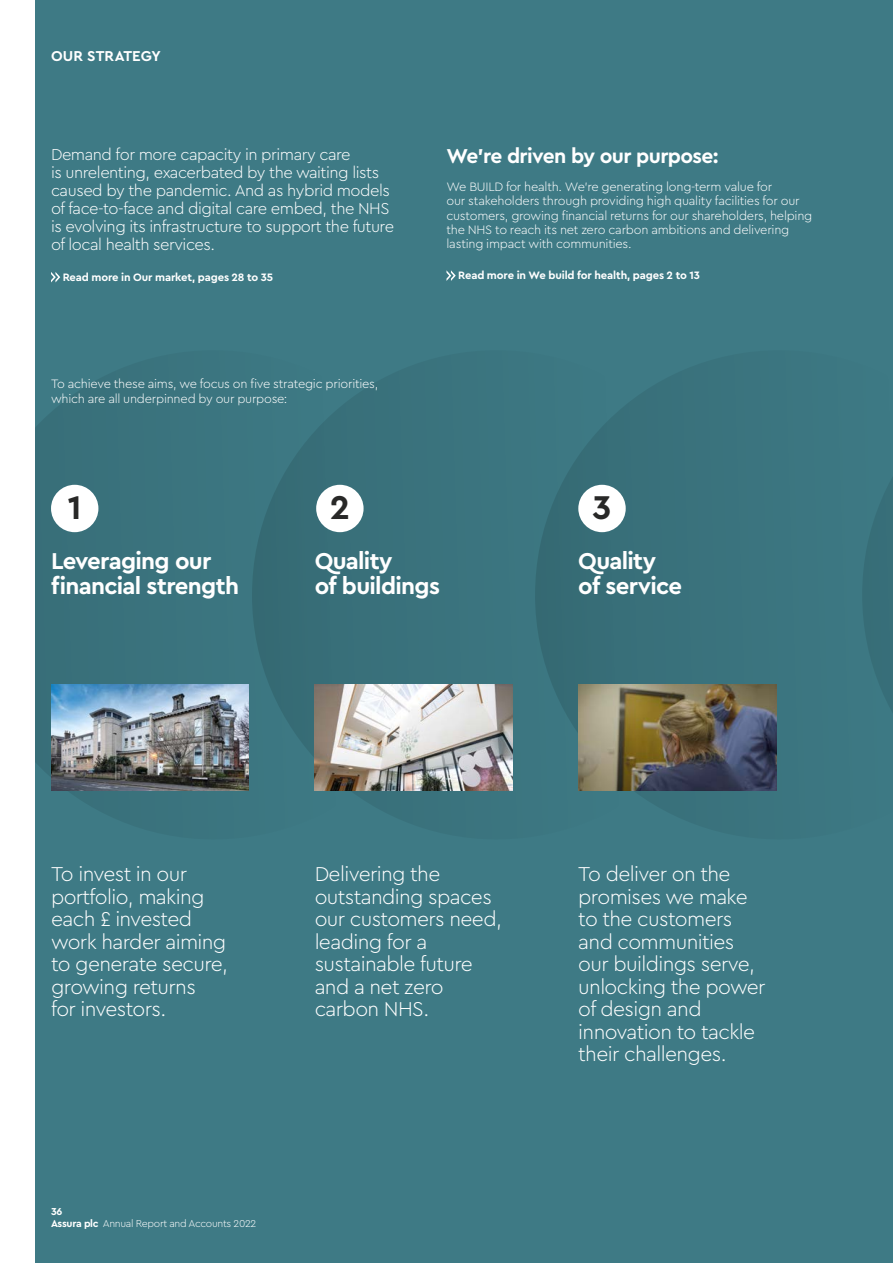
<style>
.page{position:relative;width:893px;height:1263px;background:#fff}
.page>*{position:absolute;margin:0;border:0;box-sizing:border-box;transform-origin:0 0}
.t1{font:700 34.5px "Cera Pro";color:#282827}
.t2{font:700 24px/25.5px "Cera Pro";letter-spacing:-.03em;color:#fff}
.t3{font:300 21px/22.5px "Cera Pro";letter-spacing:-.03em;color:#fff}
.t4{font:700 21px "Cera Pro";letter-spacing:-.03em;color:#fff}
.t5{font:300 16.5px/18px "Cera Pro";letter-spacing:-.03em;color:#fff}
.t6{font:700 15px "Cera Pro";color:#fff}
.t7{font:300 12.75px/14.2px "Cera Pro";letter-spacing:-.02em;color:#fff}
.t8{font:700 11.25px "Cera Pro";letter-spacing:-.01em;color:#fff}
.t9{font:300 10.5px/12px "Cera Pro";letter-spacing:-.03em;color:#fff}
.s1{font-weight:700}
</style>
<div class="page">
<div style="left:34px;top:0;width:859px;height:1263px;background:#3e7a85"></div>
<svg style="left:34px;top:350px;width:281px;height:489px"></svg>
<div style="left:252px;top:350px;width:489px;height:489px;background:#3a727d;border-radius:50%"></div>
<svg style="left:536px;top:391px;width:241px;height:416px"></svg>
<svg style="left:862px;top:478px;width:31px;height:234px"></svg>
<img style="left:51px;top:685px;width:198px;height:106px">
<img style="left:315px;top:685px;width:197px;height:106px">
<img style="left:578px;top:685px;width:198px;height:106px">
<svg style="left:51px;top:272px;width:9px;height:10px"></svg>
<svg style="left:446px;top:270px;width:10px;height:11px"></svg>
<div style="left:51px;top:485px;width:47px;height:47px;background:#fff;border-radius:50%"></div>
<div style="left:316px;top:485px;width:48px;height:47px;background:#fff;border-radius:50%"></div>
<div style="left:578px;top:485px;width:48px;height:47px;background:#fff;border-radius:50%"></div>
<p class="t6" style="left:51px;top:46px;width:111px">OUR STRATEGY</p>
<p class="t5" style="left:51px;top:144px;width:345px">Demand for more capacity in primary care<br>is unrelenting, exacerbated by the waiting lists caused by the pandemic. And as hybrid models of face-to-face and digital care embed, the NHS is evolving its infrastructure to support the future of local health services.</p>
<p class="t8" style="left:63px;top:270px;width:212px">Read more in Our market, pages 28 to 35</p>
<p class="t7" style="left:51px;top:376px;width:329px">To achieve these aims, we focus on five strategic priorities, which are all underpinned by our purpose:</p>
<p class="t4" style="left:446px;top:142px;width:274px">We’re driven by our purpose:</p>
<p class="t7" style="left:446px;top:179px;width:367px">We BUILD for health. We’re generating long-term value for<br>our stakeholders through providing high quality facilities for our customers, growing financial returns for our shareholders, helping the NHS to reach its net zero carbon ambitions and delivering lasting impact with communities.</p>
<p class="t8" style="left:458px;top:268px;width:243px">Read more in We build for health, pages 2 to 13</p>
<h1 class="t1" style="left:68px;top:485px;width:15px">1</h1>
<h1 class="t1" style="left:330px;top:485px;width:22px">2</h1>
<h1 class="t1" style="left:592px;top:485px;width:20px">3</h1>
<p class="t2" style="left:51px;top:547px;width:190px">Leveraging our financial strength</p>
<p class="t2" style="left:315px;top:547px;width:127px">Quality<br>of buildings</p>
<p class="t2" style="left:578px;top:547px;width:105px">Quality of service</p>
<p class="t3" style="left:51px;top:862px;width:179px">To invest in our portfolio, making each £ invested work harder aiming to generate secure, growing returns<br>for investors.</p>
<p class="t3" style="left:315px;top:862px;width:189px">Delivering the outstanding spaces our customers need, leading for a sustainable future and a net zero carbon NHS.</p>
<p class="t3" style="left:578px;top:862px;width:189px">To deliver on the promises we make to the customers and communities our buildings serve, unlocking the power of design and innovation to tackle their challenges.</p>
<p class="t9" style="left:51px;top:1205px;width:207px"><span class="s1">36<br>Assura plc</span> Annual Report and Accounts 2022</p>
</div>
